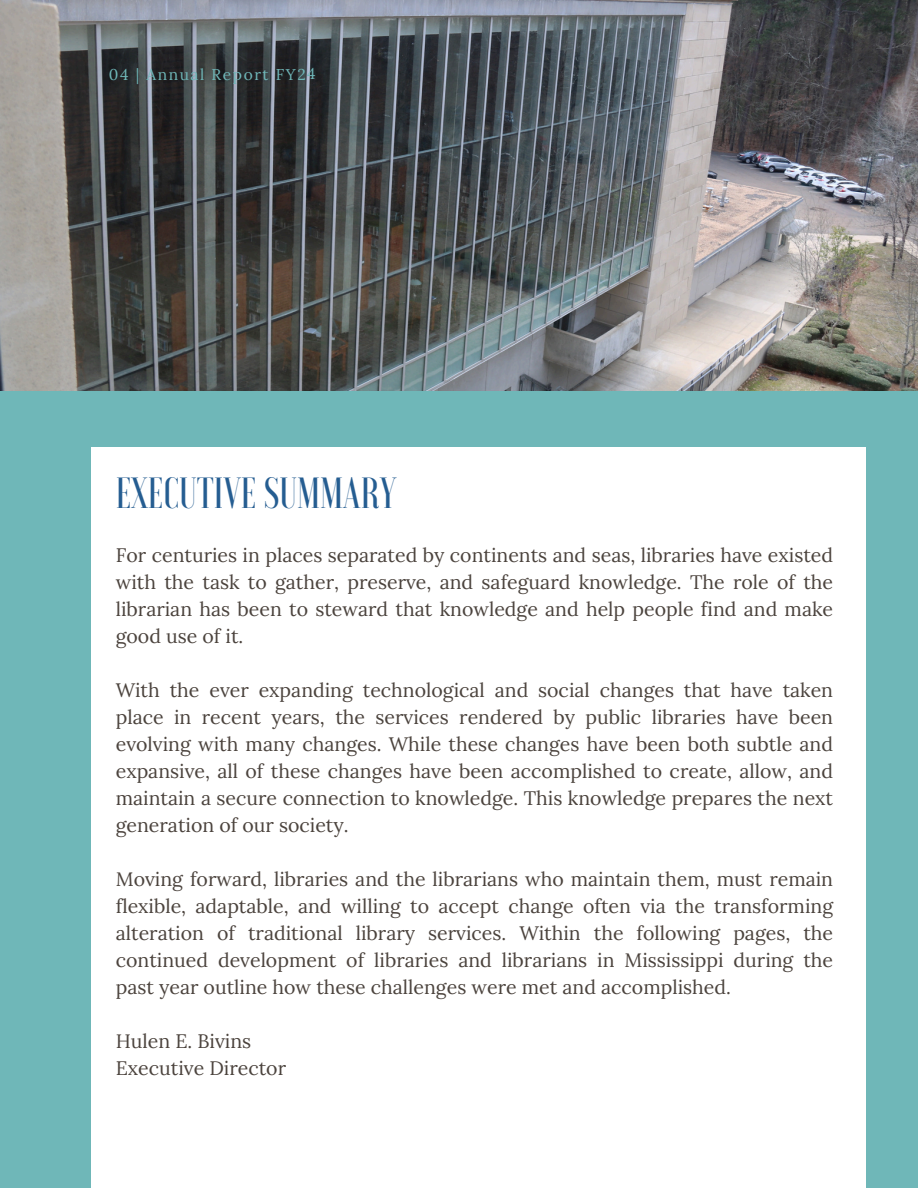
<style>
.page{position:relative;width:918px;height:1188px;background:#fff}
.page>*{position:absolute;margin:0;border:0;box-sizing:border-box;transform-origin:0 0}
.t1{font:500 43.5px "Voga";color:#255d91}
.t2{font:19.5px/27px "Lora";color:#4b433d;text-align:justify}
.t3{font:15.6px "Lora";letter-spacing:.095em;color:#6fb7b8}
</style>
<div class="page">
<img style="left:0;top:0;width:918px;height:391px">
<div style="left:0;top:391px;width:918px;height:797px;background:#6fb7b8"></div>
<div style="left:92px;top:447px;width:774px;height:741px;background:#fff"></div>
<h2 class="t3" style="left:109px;top:64px;width:208px">04 | Annual Report FY24</h2>
<p class="t1" style="left:116px;top:471px;width:282px">EXECUTIVE SUMMARY</p>
<p class="t2" style="left:116px;top:542px;width:719px">For centuries in places separated by continents and seas, libraries have existed with the task to gather, preserve, and safeguard knowledge. The role of the librarian has been to steward that knowledge and help people find and make good use of it.</p>
<h1 class="t2" style="left:116px;top:677px;width:719px">With the ever expanding technological and social changes that have taken place in recent years, the services rendered by public libraries have been evolving with many changes. While these changes have been both subtle and expansive, all of these changes have been accomplished to create, allow, and maintain a secure connection to knowledge. This knowledge prepares the next generation of our society.</h1>
<h2 class="t2" style="left:116px;top:866px;width:719px">Moving forward, libraries and the librarians who maintain them, must remain flexible, adaptable, and willing to accept change often via the transforming alteration of traditional library services. Within the following pages, the continued development of libraries and librarians in Mississippi during the past year outline how these challenges were met and accomplished.</h2>
<h2 class="t2" style="left:116px;top:1028px;width:172px">Hulen E. Bivins<br>Executive Director</h2>
</div>
